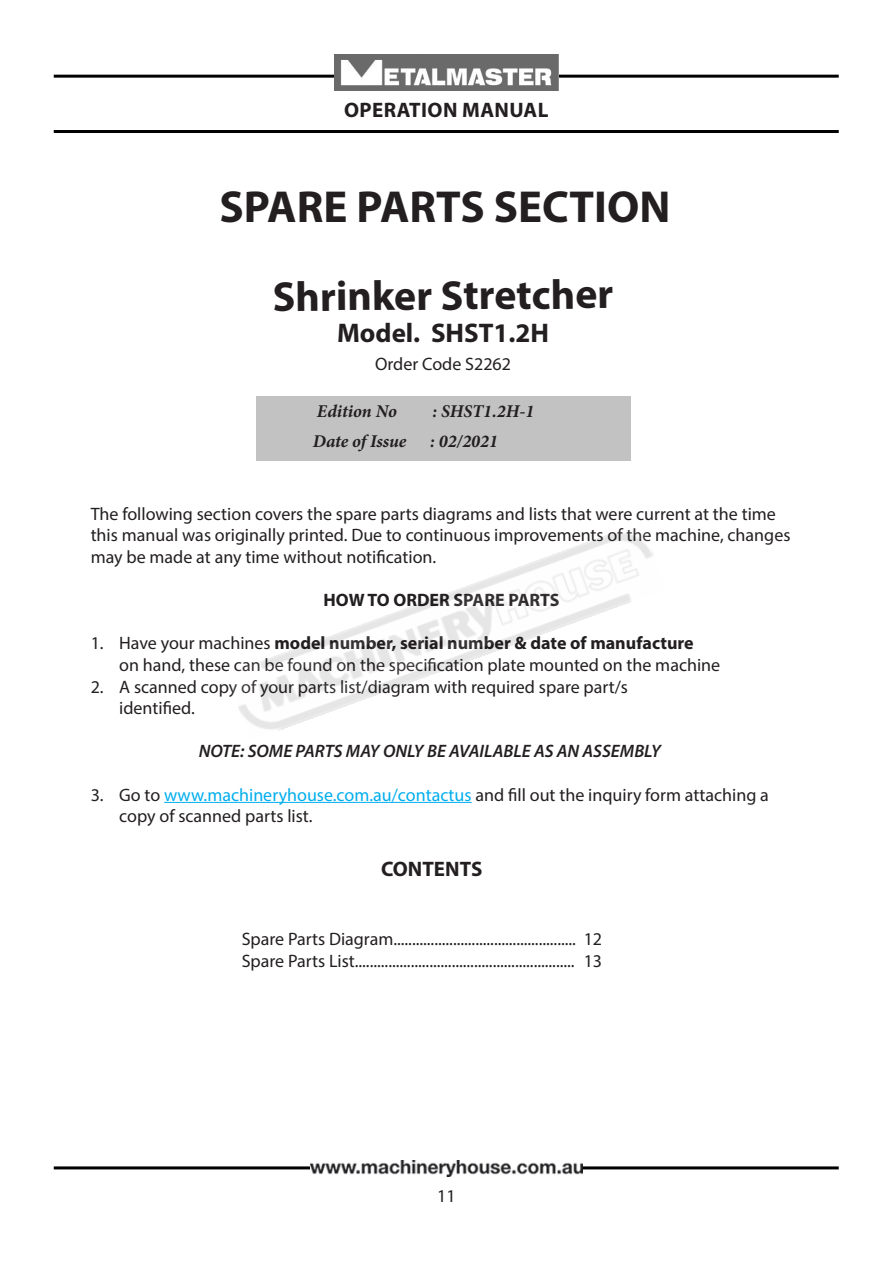
<style>
.page{position:relative;width:893px;height:1263px;background:#fff}
.page>*{position:absolute;margin:0;border:0;box-sizing:border-box;transform-origin:0 0}
.t1{font:700 45px "Myriad Pro";color:#231f20}
.t2{font:700 42px "Myriad Pro";letter-spacing:-.01em;color:#231f20}
.t3{font:700 27px "Myriad Pro";color:#231f20}
.t4{font:700 21px "Myriad Pro";letter-spacing:.02em;color:#231f20}
.t5{font:700 21px "Myriad Pro";color:#231f20}
.t6{font:18px/21.6px "Myriad Pro";color:#231f20}
.t7{font:italic 600 18px "Myriad Pro";color:#231f20}
.t8{font:italic 700 18px "Minion Pro";color:#231f20}
.t9{font:700 18px "Myriad Pro";color:#231f20}
.s1{font-weight:700}
.s2{color:#00aeef}
</style>
<div class="page">
<hr style="left:54px;top:75px;width:785px;height:3px;background:#000">
<img style="left:334px;top:55px;width:224px;height:36px">
<hr style="left:54px;top:1166px;width:785px;height:3px;background:#000">
<hr style="left:54px;top:130px;width:785px;height:3px;background:#000">
<img style="left:310px;top:1160px;width:272px;height:17px">
<hr style="left:164px;top:802px;width:308px;height:1px;background:#00aeef">
<div style="left:256px;top:396px;width:374px;height:65px;background:#c1c2c1"></div>
<img style="left:238px;top:532px;width:416px;height:199px">
<p class="t4" style="left:344px;top:97px;width:206px">OPERATION MANUAL</p>
<p class="t1" style="left:220px;top:177px;width:452px">SPARE PARTS SECTION</p>
<p class="t2" style="left:273px;top:268px;width:343px">Shrinker Stretcher</p>
<p class="t3" style="left:337px;top:315px;width:214px">Model. SHST1.2H</p>
<p class="t6" style="left:375px;top:353px;width:137px">Order Code S2262</p>
<p class="t8" style="left:317px;top:399px;width:81px">Edition No</p>
<p class="t8" style="left:432px;top:399px;width:104px">: SHST1.2H-1</p>
<p class="t8" style="left:313px;top:429px;width:95px">Date of Issue</p>
<p class="t8" style="left:430px;top:429px;width:69px">: 02/2021</p>
<p class="t6" style="left:91px;top:503px;width:701px">The following section covers the spare parts diagrams and lists that were current at the time this manual was originally printed. Due to continuous improvements of the machine, changes may be made at any time without notification.</p>
<p class="t9" style="left:324px;top:588px;width:238px">HOW TO ORDER SPARE PARTS</p>
<p class="t6" style="left:119px;top:632px;width:603px;text-indent:-28px">1. Have your machines <span class="s1">model number, serial number &amp; date of manufacture<br></span>on hand, these can be found on the specification plate mounted on the machine</p>
<p class="t6" style="left:91px;top:675px;width:539px">2. A scanned copy of your parts list/diagram with required spare part/s</p>
<p class="t6" style="left:119px;top:697px;width:77px">identified.</p>
<p class="t7" style="left:199px;top:740px;width:464px">NOTE: SOME PARTS MAY ONLY BE AVAILABLE AS AN ASSEMBLY</p>
<p class="t6" style="left:119px;top:783px;width:651px;text-indent:-28px">3. Go to <span class="s2">www.machineryhouse.com.au/contactus</span> and fill out the inquiry form attaching a copy of scanned parts list.</p>
<p class="t5" style="left:381px;top:855px;width:103px">CONTENTS</p>
<p class="t6" style="left:242px;top:928px;width:362px">Spare Parts Diagram................................................. 12</p>
<p class="t6" style="left:242px;top:950px;width:362px">Spare Parts List........................................................... 13</p>
<p class="t6" style="left:437px;top:1185px;width:20px">11</p>
</div>
